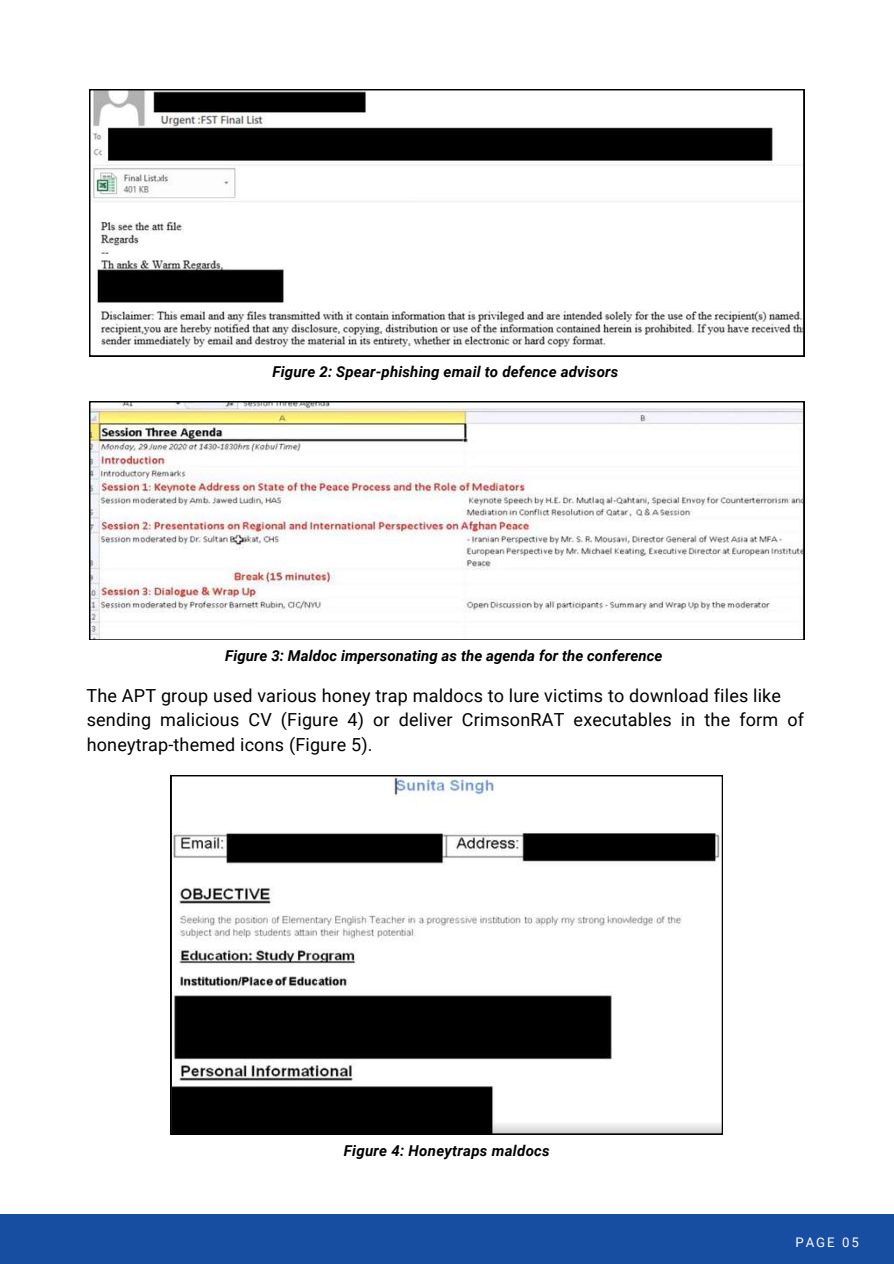
<style>
.page{position:relative;width:894px;height:1264px;background:#fff}
.page>*{position:absolute;margin:0;border:0;box-sizing:border-box;transform-origin:0 0}
.t1{font:18px/24.8px "Roboto";letter-spacing:.01em;color:#000}
.t2{font:italic 700 15px "Roboto";letter-spacing:.01em;color:#000}
.t3{font:13.2px "Roboto";letter-spacing:.15em;color:#fff}
</style>
<div class="page">
<div style="left:0;top:1213px;width:893px;height:50px;background:#174ea2"></div>
<svg style="left:89px;top:89px;width:715px;height:267px"></svg>
<svg style="left:89px;top:401px;width:715px;height:239px"></svg>
<svg style="left:171px;top:775px;width:551px;height:359px"></svg>
<p class="t2" style="left:272px;top:361px;width:347px">Figure 2: Spear-phishing email to defence advisors</p>
<p class="t2" style="left:225px;top:645px;width:438px">Figure 3: Maldoc impersonating as the agenda for the conference</p>
<p class="t1" style="left:86px;top:682px;width:719px">The APT group used various honey trap maldocs to lure victims to download files like sending malicious CV (Figure 4) or deliver CrimsonRAT executables in the form of honeytrap-themed icons (Figure 5).</p>
<p class="t2" style="left:344px;top:1139px;width:207px">Figure 4: Honeytraps maldocs</p>
<p class="t3" style="left:795px;top:1232px;width:65px">PAGE 05</p>
</div>
